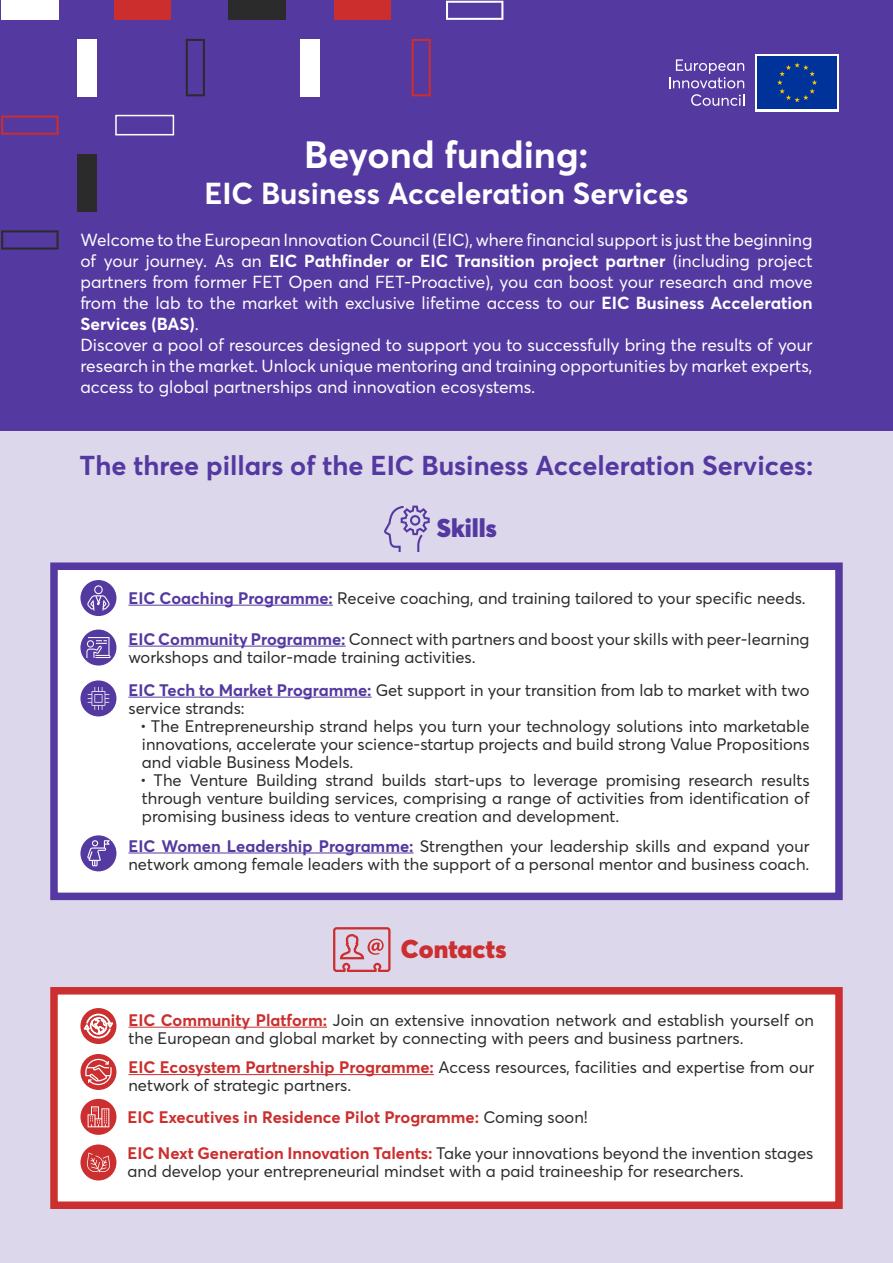
<style>
.page{position:relative;width:893px;height:1263px;background:#fff}
.page>*{position:absolute;margin:0;border:0;box-sizing:border-box;transform-origin:0 0}
.t1{font:700 37.5px "Averta PE";color:#fff}
.t2{font:700 30px "Averta PE";color:#fff}
.t3{font:700 27px "Averta PE";color:#5439a1}
.t4{font:900 25.5px "Averta PE";color:#cc2f2f}
.t5{font:900 25.5px "Averta PE";color:#5439a1}
.t6{font:17.25px/21px "Averta PE";color:#fff}
.t7{font:16.5px/18px "Averta PE";color:#2b2b2b}
.t8{font:16.5px/18px "Averta PE";color:#2c2c2c}
.t9{font:700 16.5px "Averta PE";color:#cc2f2f}
.s1{font-weight:700}
.s2{font-weight:700;color:#5439a1}
.s3{font-weight:900}
.s4{font-weight:700;color:#cc2f2f}
.s5{font-weight:400;color:#2c2c2c}
</style>
<div class="page">
<div style="left:0;top:0;width:893px;height:436px;background:#5439a1"></div>
<div style="left:0;top:432px;width:893px;height:831px;background:#ddd7ec"></div>
<div style="left:50px;top:562px;width:793px;height:338px;background:#fff;border:8px solid #5439a1"></div>
<div style="left:50px;top:987px;width:793px;height:222px;background:#fff;border:8px solid #cc2f2f"></div>
<hr style="left:128px;top:852px;width:286px;height:1px;background:#5439a1">
<hr style="left:128px;top:697px;width:244px;height:1px;background:#5439a1">
<div style="left:755px;top:54px;width:84px;height:57px;background:#fff"></div>
<svg style="left:669px;top:59px;width:75px;height:29px"></svg>
<svg style="left:691px;top:94px;width:53px;height:12px"></svg>
<div style="left:757px;top:56px;width:80px;height:53px;background:#039"></div>
<svg style="left:777px;top:62px;width:40px;height:40px"></svg>
<svg style="left:446px;top:1px;width:57px;height:19px"></svg>
<div style="left:334px;top:1px;width:57px;height:19px;background:#cc2e2e"></div>
<div style="left:114px;top:1px;width:57px;height:19px;background:#cc2e2e"></div>
<div style="left:228px;top:1px;width:57px;height:19px;background:#2b2b2b"></div>
<svg style="left:1px;top:230px;width:58px;height:20px"></svg>
<svg style="left:1px;top:116px;width:58px;height:19px"></svg>
<svg style="left:412px;top:39px;width:19px;height:57px"></svg>
<div style="left:115px;top:115px;width:59px;height:20px;border:2px solid #fff"></div>
<div style="left:78px;top:154px;width:19px;height:57px;background:#2b2b2b"></div>
<svg style="left:186px;top:39px;width:19px;height:57px"></svg>
<div style="left:300px;top:39px;width:19px;height:57px;background:#fff"></div>
<div style="left:78px;top:39px;width:19px;height:57px;background:#fff"></div>
<div style="left:1px;top:1px;width:58px;height:19px;background:#fff"></div>
<div style="left:80px;top:835px;width:36px;height:36px;background:#5439a1;border-radius:50%"></div>
<svg style="left:87px;top:840px;width:23px;height:26px"></svg>
<div style="left:80px;top:680px;width:36px;height:36px;background:#5439a1;border-radius:50%"></div>
<svg style="left:88px;top:687px;width:21px;height:23px"></svg>
<svg style="left:80px;top:1099px;width:36px;height:36px"></svg>
<svg style="left:88px;top:1106px;width:21px;height:21px"></svg>
<hr style="left:128px;top:646px;width:218px;height:1px;background:#5439a1">
<div style="left:80px;top:629px;width:36px;height:36px;background:#5439a1;border-radius:50%"></div>
<svg style="left:86px;top:637px;width:24px;height:21px"></svg>
<hr style="left:128px;top:1074px;width:306px;height:1px;background:#cc2f2f">
<hr style="left:128px;top:1027px;width:199px;height:1px;background:#cc2f2f">
<div style="left:80px;top:1054px;width:36px;height:36px;background:#cc2f2f;border-radius:50%"></div>
<svg style="left:85px;top:1059px;width:27px;height:26px"></svg>
<div style="left:80px;top:1008px;width:36px;height:36px;background:#cc2f2f;border-radius:50%"></div>
<svg style="left:84px;top:1013px;width:29px;height:25px"></svg>
<hr style="left:128px;top:605px;width:205px;height:1px;background:#5439a1">
<div style="left:80px;top:580px;width:36px;height:36px;background:#5439a1;border-radius:50%"></div>
<svg style="left:87px;top:585px;width:23px;height:26px"></svg>
<svg style="left:384px;top:506px;width:46px;height:46px"></svg>
<svg style="left:333px;top:927px;width:58px;height:45px"></svg>
<div style="left:80px;top:1144px;width:36px;height:36px;background:#cc2f2f;border-radius:50%"></div>
<svg style="left:87px;top:1153px;width:23px;height:19px"></svg>
<h1 class="t1" style="left:304px;top:128px;width:286px">Beyond funding:</h1>
<h2 class="t2" style="left:204px;top:172px;width:485px">EIC Business Acceleration Services</h2>
<p class="t6" style="left:80px;top:229px;width:734px">Welcome to the European Innovation Council (EIC), where financial support is just the beginning of your journey. As an <span class="s1">EIC Pathfinder or EIC Transition project partner</span> (including project partners from former FET Open and FET-Proactive), you can boost your research and move from the lab to the market with exclusive lifetime access to our <span class="s1">EIC Business Acceleration Services (BAS)</span>.<br>Discover a pool of resources designed to support you to successfully bring the results of your research in the market. Unlock unique mentoring and training opportunities by market experts, access to global partnerships and innovation ecosystems.</p>
<h3 class="t3" style="left:80px;top:446px;width:735px">The three pillars of the EIC Business Acceleration Services:</h3>
<h3 class="t5" style="left:437px;top:510px;width:62px">Skills</h3>
<p class="t7" style="left:128px;top:588px;width:679px"><span class="s2">EIC Coaching Programme:</span> Receive coaching, and training tailored to your specific needs.</p>
<p class="t7" style="left:128px;top:629px;width:682px"><span class="s2">EIC Community Programme:</span> Connect with partners and boost your skills with peer-learning workshops and tailor-made training activities.</p>
<p class="t7" style="left:128px;top:680px;width:682px"><span class="s2">EIC Tech to Market Programme:</span> Get support in your transition from lab to market with two service strands:</p>
<p class="t7" style="left:142px;top:716px;width:669px"><span class="s3">·</span> The Entrepreneurship strand helps you turn your technology solutions into marketable innovations, accelerate your science-startup projects and build strong Value Propositions and viable Business Models.<br><span class="s3">·</span> The Venture Building strand builds start-ups to leverage promising research results through venture building services, comprising a range of activities from identification of promising business ideas to venture creation and development.</p>
<p class="t7" style="left:128px;top:836px;width:683px"><span class="s2">EIC Women Leadership Programme:</span> Strengthen your leadership skills and expand your network among female leaders with the support of a personal mentor and business coach.</p>
<h3 class="t4" style="left:401px;top:931px;width:107px">Contacts</h3>
<p class="t8" style="left:128px;top:1010px;width:687px"><span class="s4">EIC Community Platform:</span> Join an extensive innovation network and establish yourself on the European and global market by connecting with peers and business partners.</p>
<p class="t7" style="left:128px;top:1058px;width:687px"><span class="s4">EIC Ecosystem Partnership Programme:</span> Access resources, facilities and expertise from our network of strategic partners.</p>
<p class="t9" style="left:128px;top:1105px;width:462px">EIC Executives in Residence Pilot Programme: <span class="s5">Coming soon!</span></p>
<p class="t8" style="left:128px;top:1144px;width:687px"><span class="s4">EIC Next Generation Innovation Talents:</span> Take your innovations beyond the invention stages and develop your entrepreneurial mindset with a paid traineeship for researchers.</p>
</div>
